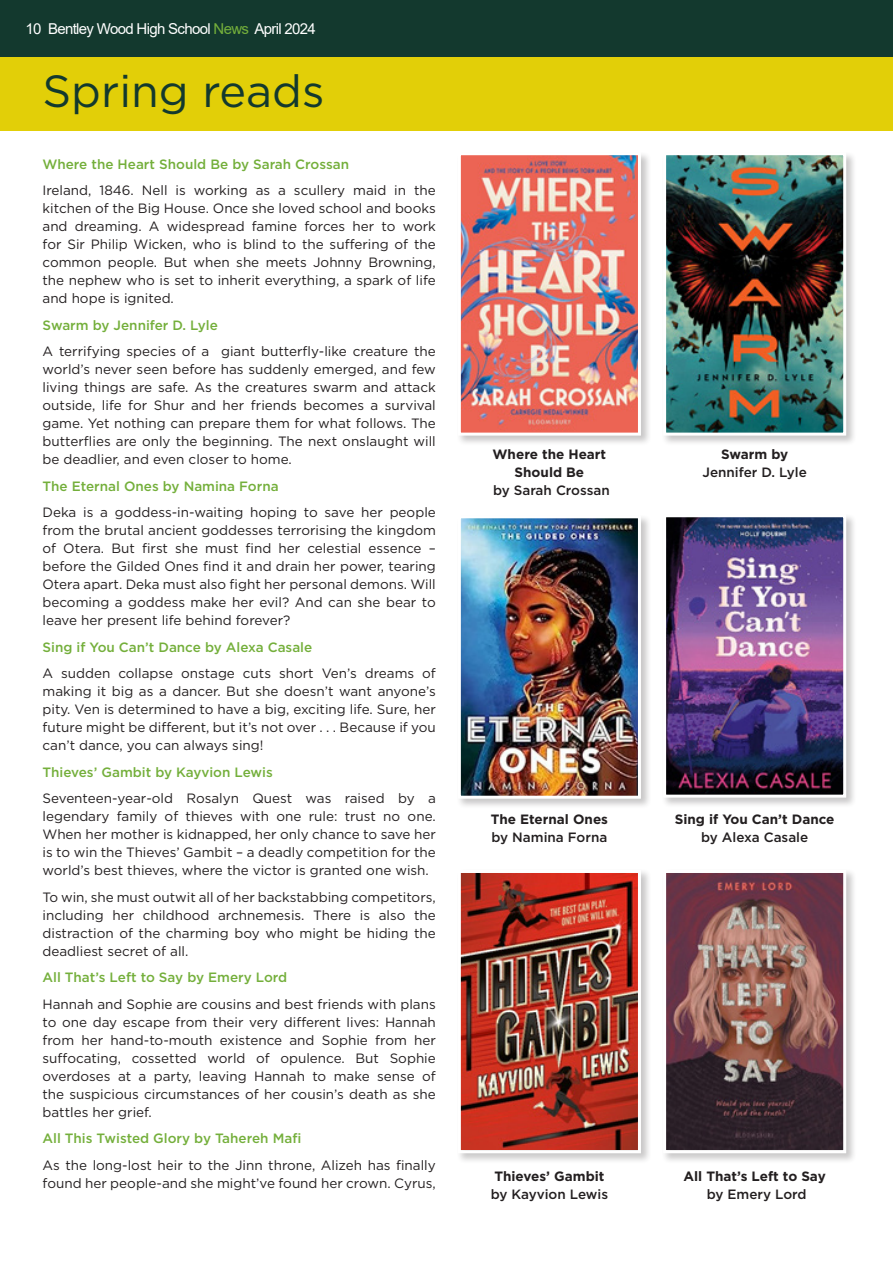
<style>
.page{position:relative;width:893px;height:1263px;background:#fff}
.page>*{position:absolute;margin:0;border:0;box-sizing:border-box;transform-origin:0 0}
.t1{font:45px "Gotham";color:#13392e}
.t2{font:15px "Arial";letter-spacing:-.045em;color:#fff}
.t3{font:13.5px/18px "Gotham";color:#231f20;text-align:justify}
.t4{font:500 13.5px "Gotham";color:#74af3b}
.t5{font:700 13.5px/18px "Gotham";color:#231f20;text-align:center}
.t6{font:500 13.5px/18px "Gotham";color:#231f20;text-align:center}
.s1{color:#74af3b}
.s2{font-weight:500}
.s3{font-weight:700}
</style>
<div class="page">
<div style="left:0;top:44px;width:893px;height:87px;background:#e2cf08"></div>
<div style="left:0;top:0;width:893px;height:56px;background:#13392e"></div>
<div style="left:456px;top:151px;width:195px;height:295px;background:#231f20;opacity:.25"></div>
<img style="left:462px;top:156px;width:175px;height:276px">
<div style="left:458px;top:152px;width:183px;height:284px;border:3px solid #fff"></div>
<div style="left:456px;top:514px;width:195px;height:295px;background:#231f20;opacity:.25"></div>
<img style="left:462px;top:519px;width:175px;height:276px">
<div style="left:458px;top:515px;width:183px;height:284px;border:3px solid #fff"></div>
<div style="left:456px;top:868px;width:195px;height:296px;background:#231f20;opacity:.25"></div>
<img style="left:462px;top:874px;width:175px;height:275px">
<div style="left:458px;top:870px;width:183px;height:283px;border:3px solid #fff"></div>
<div style="left:662px;top:151px;width:195px;height:295px;background:#231f20;opacity:.25"></div>
<img style="left:667px;top:156px;width:175px;height:276px">
<div style="left:663px;top:152px;width:183px;height:284px;border:3px solid #fff"></div>
<div style="left:662px;top:513px;width:195px;height:295px;background:#231f20;opacity:.25"></div>
<img style="left:667px;top:518px;width:175px;height:276px">
<div style="left:663px;top:514px;width:183px;height:284px;border:3px solid #fff"></div>
<div style="left:662px;top:868px;width:195px;height:296px;background:#231f20;opacity:.25"></div>
<img style="left:667px;top:874px;width:175px;height:275px">
<div style="left:663px;top:870px;width:183px;height:283px;border:3px solid #fff"></div>
<p class="t2" style="left:26px;top:19px;width:292px">10 Bentley Wood High School <span class="s1">News</span> April 2024</p>
<p class="t1" style="left:43px;top:62px;width:284px">Spring reads</p>
<p class="t4" style="left:43px;top:155px;width:308px">Where the Heart Should Be by Sarah Crossan</p>
<p class="t3" style="left:43px;top:181px;width:395px">Ireland, 1846. Nell is working as a scullery maid in the kitchen of the Big House. Once she loved school and books and dreaming. A widespread famine forces her to work for Sir Philip Wicken, who is blind to the suffering of the common people. But when she meets Johnny Browning, the nephew who is set to inherit everything, a spark of life and hope is ignited.</p>
<p class="t4" style="left:43px;top:316px;width:177px">Swarm by Jennifer D. Lyle</p>
<p class="t3" style="left:43px;top:342px;width:395px">A terrifying species of a giant butterfly-like creature the world’s never seen before has suddenly emerged, and few living things are safe. As the creatures swarm and attack outside, life for Shur and her friends becomes a survival game. Yet nothing can prepare them for what follows. The butterflies are only the beginning. The next onslaught will be deadlier, and even closer to home.</p>
<p class="t4" style="left:43px;top:477px;width:238px">The Eternal Ones by Namina Forna</p>
<p class="t3" style="left:43px;top:503px;width:395px">Deka is a goddess-in-waiting hoping to save her people from the brutal ancient goddesses terrorising the kingdom of Otera. But first she must find her celestial essence – before the Gilded Ones find it and drain her power, tearing Otera apart. Deka must also fight her personal demons. Will becoming a goddess make her evil? And can she bear to leave her present life behind forever?</p>
<p class="t4" style="left:43px;top:638px;width:271px">Sing if You Can’t Dance by Alexa Casale</p>
<p class="t3" style="left:43px;top:664px;width:395px">A sudden collapse onstage cuts short Ven’s dreams of making it big as a dancer. But she doesn’t want anyone’s pity. Ven is determined to have a big, exciting life. Sure, her future might be different, but it’s not over . . . Because if you can’t dance, you can always sing!</p>
<p class="t4" style="left:43px;top:763px;width:232px">Thieves’ Gambit by Kayvion Lewis</p>
<p class="t3" style="left:43px;top:789px;width:395px">Seventeen-year-old Rosalyn Quest was raised by a legendary family of thieves with one rule: trust no one.<br>When her mother is kidnapped, her only chance to save her is to win the Thieves’ Gambit – a deadly competition for the world’s best thieves, where the victor is granted one wish.</p>
<p class="t3" style="left:43px;top:888px;width:395px">To win, she must outwit all of her backstabbing competitors, including her childhood archnemesis. There is also the distraction of the charming boy who might be hiding the deadliest secret of all.</p>
<p class="t4" style="left:43px;top:969px;width:246px">All That’s Left to Say by Emery Lord</p>
<p class="t3" style="left:43px;top:995px;width:395px">Hannah and Sophie are cousins and best friends with plans to one day escape from their very different lives: Hannah from her hand-to-mouth existence and Sophie from her suffocating, cossetted world of opulence. But Sophie overdoses at a party, leaving Hannah to make sense of the suspicious circumstances of her cousin’s death as she battles her grief.</p>
<p class="t4" style="left:43px;top:1130px;width:260px">All This Twisted Glory by Tahereh Mafi</p>
<p class="t3" style="left:43px;top:1156px;width:395px">As the long-lost heir to the Jinn throne, Alizeh has finally found her people-and she might’ve found her crown. Cyrus,</p>
<p class="t5" style="left:493px;top:445px;width:119px">Where the Heart<br>Should Be<br><span class="s2">by Sarah Crossan</span></p>
<p class="t5" style="left:491px;top:810px;width:119px;text-align:left">The Eternal Ones <span class="s2">by Namina Forna</span></p>
<p class="t5" style="left:491px;top:1167px;width:119px;text-align:left">Thieves’ Gambit <span class="s2">by Kayvion Lewis</span></p>
<p class="t6" style="left:702px;top:445px;width:106px"><span class="s3">Swarm by<br></span>Jennifer D. Lyle</p>
<p class="t5" style="left:675px;top:810px;width:161px">Sing if You Can’t Dance <span class="s2">by Alexa Casale</span></p>
<p class="t5" style="left:683px;top:1167px;width:144px">All That’s Left to Say <span class="s2">by Emery Lord</span></p>
</div>
